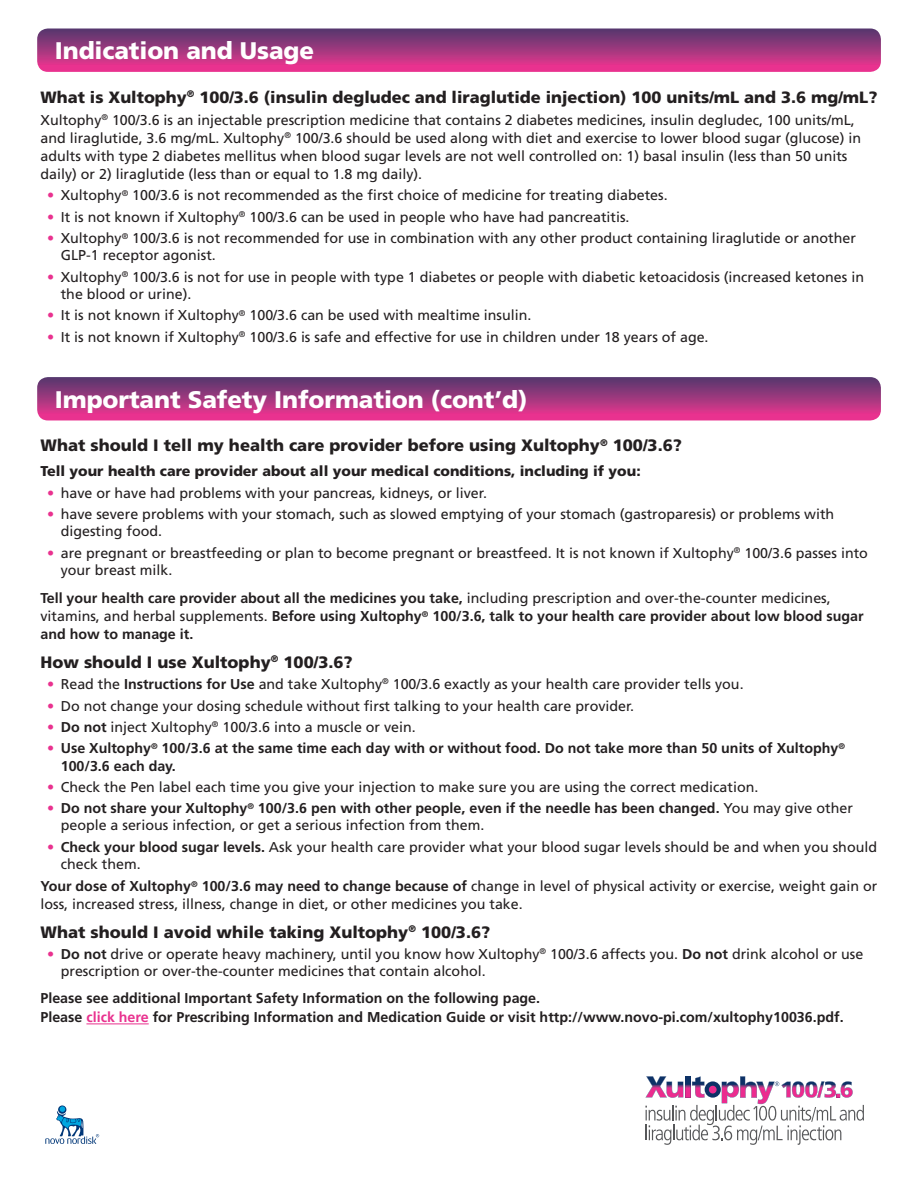
<style>
.page{position:relative;width:918px;height:1188px;background:#fff}
.page>*{position:absolute;margin:0;border:0;box-sizing:border-box;transform-origin:0 0}
.ISI_Headline{font:900 24px "Frutiger";letter-spacing:-.005em;color:#fff}
.ISI_Black_Main{font:900 16.5px "Frutiger";color:#231f20}
.ISI_Black_Main-2{font:900 16.35px "Frutiger";color:#231f20}
.ISI_Body{font:14.25px/17.1px "Frutiger";color:#231f20}
.ISI_Body-2{font:700 14.25px/18px "Frutiger";color:#231f20}
.ISI_Black_Main-3{font:14.25px/18px "Frutiger";color:#231f20}
.Body_bold{font:700 14.25px/19.5px "Frutiger";color:#231f20}
.ISI_Black_Secondary{font:900 14.25px "Frutiger";color:#231f20}
.s1{color:#e9328f}
.s2{font-weight:400}
.s3{font-weight:700}
.s4{font-weight:400;color:#e9328f}
</style>
<div class="page">
<svg style="left:45px;top:1106px;width:54px;height:38px"></svg>
<svg style="left:645px;top:1076px;width:219px;height:69px"></svg>
<svg style="left:37px;top:29px;width:844px;height:43px;background:#a5377f"></svg>
<svg style="left:37px;top:377px;width:844px;height:43px;background:#a3377f"></svg>
<hr style="left:86px;top:1024px;width:63px;height:1px;background:#e9328f">
<p class="ISI_Headline" style="left:55px;top:36px;width:261px">Indication and Usage</p>
<p class="ISI_Black_Main-2" style="left:40px;top:87px;width:838px">What is Xultophy<sup>®</sup> 100/3.6 (insulin degludec and liraglutide injection) 100 units/mL and 3.6 mg/mL?</p>
<p class="ISI_Body" style="left:40px;top:111px;width:822px;line-height:18px">Xultophy<sup>®</sup> 100/3.6 is an injectable prescription medicine that contains 2 diabetes medicines, insulin degludec, 100 units/mL, and liraglutide, 3.6 mg/mL. Xultophy<sup>®</sup> 100/3.6 should be used along with diet and exercise to lower blood sugar (glucose) in adults with type 2 diabetes mellitus when blood sugar levels are not well controlled on: 1) basal insulin (less than 50 units daily) or 2) liraglutide (less than or equal to 1.8 mg daily).</p>
<p class="ISI_Body" style="left:47px;top:187px;width:622px"><span class="s1">•</span> Xultophy<sup>®</sup> 100/3.6 is not recommended as the first choice of medicine for treating diabetes.</p>
<p class="ISI_Body" style="left:47px;top:208px;width:584px"><span class="s1">•</span> It is not known if Xultophy<sup>®</sup> 100/3.6 can be used in people who have had pancreatitis.</p>
<p class="ISI_Body" style="left:61px;top:230px;width:797px;text-indent:-14px"><span class="s1">•</span> Xultophy<sup>®</sup> 100/3.6 is not recommended for use in combination with any other product containing liraglutide or another<br>GLP-1 receptor agonist.</p>
<p class="ISI_Body" style="left:61px;top:268px;width:805px;text-indent:-14px"><span class="s1">•</span> Xultophy<sup>®</sup> 100/3.6 is not for use in people with type 1 diabetes or people with diabetic ketoacidosis (increased ketones in the blood or urine).</p>
<p class="ISI_Body" style="left:47px;top:307px;width:486px"><span class="s1">•</span> It is not known if Xultophy<sup>®</sup> 100/3.6 can be used with mealtime insulin.</p>
<p class="ISI_Body" style="left:47px;top:328px;width:663px"><span class="s1">•</span> It is not known if Xultophy<sup>®</sup> 100/3.6 is safe and effective for use in children under 18 years of age.</p>
<p class="ISI_Headline" style="left:55px;top:385px;width:474px">Important Safety Information (cont’d)</p>
<p class="ISI_Black_Main" style="left:40px;top:435px;width:643px">What should I tell my health care provider before using Xultophy<sup>®</sup> 100/3.6?</p>
<p class="ISI_Black_Secondary" style="left:40px;top:463px;width:602px">Tell your health care provider about all your medical conditions, including if you:</p>
<p class="ISI_Body" style="left:47px;top:484px;width:441px"><span class="s1">•</span> have or have had problems with your pancreas, kidneys, or liver.</p>
<p class="ISI_Body" style="left:61px;top:506px;width:775px;text-indent:-14px"><span class="s1">•</span> have severe problems with your stomach, such as slowed emptying of your stomach (gastroparesis) or problems with digesting food.</p>
<p class="ISI_Body" style="left:61px;top:544px;width:809px;text-indent:-14px"><span class="s1">•</span> are pregnant or breastfeeding or plan to become pregnant or breastfeed. It is not known if Xultophy<sup>®</sup> 100/3.6 passes into your breast milk.</p>
<p class="ISI_Body-2" style="left:40px;top:589px;width:825px">Tell your health care provider about all the medicines you take, <span class="s2">including prescription and over-the-counter medicines, vitamins, and herbal supplements.</span> Before using Xultophy<sup>®</sup> 100/3.6, talk to your health care provider about low blood sugar and how to manage it.</p>
<p class="ISI_Black_Main" style="left:40px;top:652px;width:314px">How should I use Xultophy<sup>®</sup> 100/3.6?</p>
<p class="ISI_Body" style="left:47px;top:676px;width:698px"><span class="s1">•</span> Read the <span class="s3">Instructions for Use</span> and take Xultophy<sup>®</sup> 100/3.6 exactly as your health care provider tells you.</p>
<p class="ISI_Body" style="left:47px;top:697px;width:589px"><span class="s1">•</span> Do not change your dosing schedule without first talking to your health care provider.</p>
<p class="ISI_Body" style="left:47px;top:718px;width:370px"><span class="s1">•</span> <span class="s3">Do not</span> inject Xultophy<sup>®</sup> 100/3.6 into a muscle or vein.</p>
<p class="ISI_Body-2" style="left:61px;top:740px;width:786px;line-height:17.1px;text-indent:-14px"><span class="s4">•</span> Use Xultophy<sup>®</sup> 100/3.6 at the same time each day with or without food. Do not take more than 50 units of Xultophy<sup>®<br></sup>100/3.6 each day.</p>
<p class="ISI_Body" style="left:47px;top:778px;width:713px"><span class="s1">•</span> Check the Pen label each time you give your injection to make sure you are using the correct medication.</p>
<p class="ISI_Body-2" style="left:61px;top:800px;width:794px;line-height:17.1px;text-indent:-14px"><span class="s4">•</span> Do not share your Xultophy<sup>®</sup> 100/3.6 pen with other people, even if the needle has been changed. <span class="s2">You may give other people a serious infection, or get a serious infection from them.</span></p>
<p class="ISI_Body" style="left:61px;top:838px;width:818px;text-indent:-14px"><span class="s1">•</span> <span class="s3">Check your blood sugar levels.</span> Ask your health care provider what your blood sugar levels should be and when you should check them.</p>
<p class="ISI_Black_Main-3" style="left:40px;top:877px;width:838px"><span class="s3">Your dose of Xultophy</span><sup>®</sup> <span class="s3">100/3.6 may need to change because of</span> change in level of physical activity or exercise, weight gain or loss, increased stress, illness, change in diet, or other medicines you take.</p>
<p class="ISI_Black_Main" style="left:40px;top:922px;width:451px">What should I avoid while taking Xultophy<sup>®</sup> 100/3.6?</p>
<p class="ISI_Body" style="left:61px;top:945px;width:804px;text-indent:-14px"><span class="s1">•</span> <span class="s3">Do not</span> drive or operate heavy machinery, until you know how Xultophy<sup>®</sup> 100/3.6 affects you. <span class="s3">Do not</span> drink alcohol or use prescription or over-the-counter medicines that contain alcohol.</p>
<p class="Body_bold" style="left:40px;top:988px;width:805px">Please see additional Important Safety Information on the following page.<br>Please <span class="s1">click here</span> for Prescribing Information and Medication Guide or visit http://www.novo-pi.com/xultophy10036.pdf.</p>
</div>
